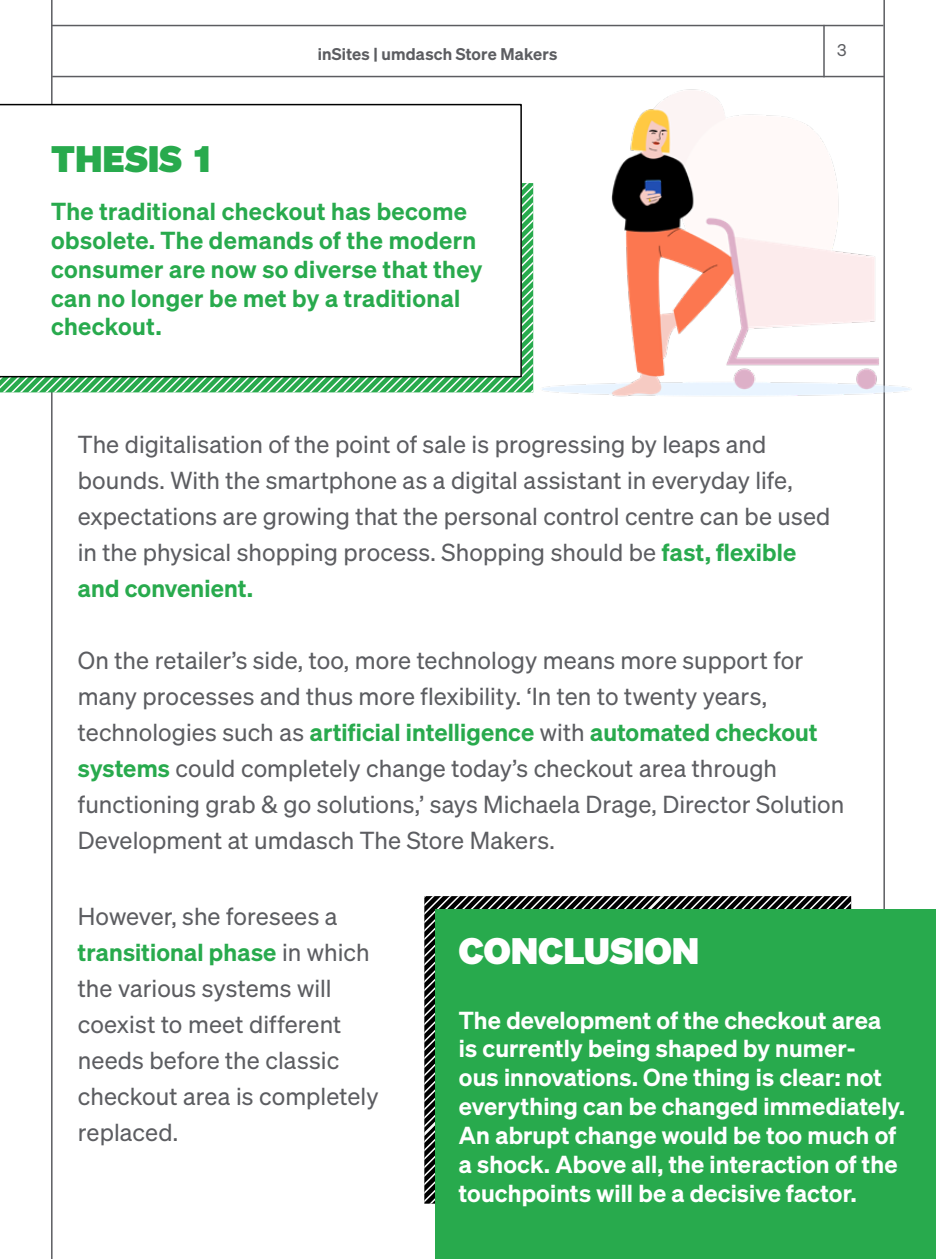
<style>
.page{position:relative;width:936px;height:1259px;background:#fff}
.page>*{position:absolute;margin:0;border:0;box-sizing:border-box;transform-origin:0 0}
.t1{font:36px "Sohne Extrafett";letter-spacing:.015em;color:#fff}
.t2{font:36px "Sohne Extrafett";letter-spacing:.01em;color:#28aa4d}
.t3{font:24px/36px "Sohne Buch";letter-spacing:.005em;color:#5c5d61}
.t4{font:600 24px/28.8px "Sohne";letter-spacing:.02em;color:#28aa4d}
.t5{font:600 24px/28.8px "Sohne";letter-spacing:.005em;color:#fff}
.t6{font:600 16.5px "Sohne";letter-spacing:.015em;color:#5c5d61}
.t7{font:16.5px "Sohne Buch";color:#5c5d61}
.s1{font-family:"Sohne";font-weight:600;color:#28aa4d}
.s2{font-family:"Sohne Buch";font-weight:400;color:#5c5d61}
</style>
<div class="page">
<hr style="left:52px;top:25px;width:831px;height:1px;background:#5c5d61">
<hr style="left:52px;top:76px;width:832px;height:1px;background:#5c5d61">
<hr style="left:823px;top:25px;width:1px;height:52px;background:#5c5d61">
<hr style="left:51px;top:0;width:2px;height:1259px;background:#5c5d61">
<hr style="left:883px;top:0;width:1px;height:1259px;background:#5c5d61">
<svg style="left:0;top:377px;width:521px;height:15px"></svg>
<svg style="left:0;top:104px;width:521px;height:273px"></svg>
<img style="left:521px;top:69px;width:390px;height:345px">
<svg style="left:424px;top:896px;width:427px;height:307px"></svg>
<div style="left:435px;top:909px;width:500px;height:350px;background:#28aa4d"></div>
<p class="t6" style="left:318px;top:43px;width:241px">inSites | umdasch Store Makers</p>
<p class="t7" style="left:837px;top:41px;width:11px">3</p>
<h1 class="t2" style="left:51px;top:135px;width:161px">THESIS 1</h1>
<p class="t4" style="left:51px;top:196px;width:432px">The traditional checkout has become obsolete. The demands of the modern consumer are now so diverse that they can no longer be met by a traditional checkout.</p>
<p class="t3" style="left:78px;top:425px;width:754px">The digitalisation of the point of sale is progressing by leaps and bounds. With the smartphone as a digital assistant in everyday life, expectations are growing that the personal control centre can be used in the physical shopping process. Shopping should be <span class="s1">fast, flexible</span></p>
<p class="t4" style="left:78px;top:573px;width:176px">and convenient.</p>
<p class="t3" style="left:78px;top:641px;width:727px">On the retailer’s side, too, more technology means more support for many processes and thus more flexibility. ‘In ten to twenty years,</p>
<p class="t4" style="left:78px;top:717px;width:741px"><span class="s2">technologies such as</span> artificial intelligence <span class="s2">with</span> automated checkout</p>
<p class="t3" style="left:78px;top:749px;width:768px"><span class="s1">systems</span> could completely change today’s checkout area through functioning grab &amp; go solutions,’ says Michaela Drage, Director Solution<br>Development at umdasch The Store Makers.</p>
<p class="t3" style="left:78px;top:897px;width:261px">However, she foresees a</p>
<p class="t4" style="left:78px;top:937px;width:293px">transitional phase <span class="s2">in which</span></p>
<p class="t3" style="left:78px;top:969px;width:302px">the various systems will coexist to meet different needs before the classic checkout area is completely replaced.</p>
<h1 class="t1" style="left:459px;top:927px;width:242px">CONCLUSION</h1>
<p class="t5" style="left:459px;top:1005px;width:447px">The development of the checkout area is currently being shaped by numer-<br>ous innovations. One thing is clear: not everything can be changed immediately.<br>An abrupt change would be too much of a shock. Above all, the interaction of the touchpoints will be a decisive factor.</p>
</div>
